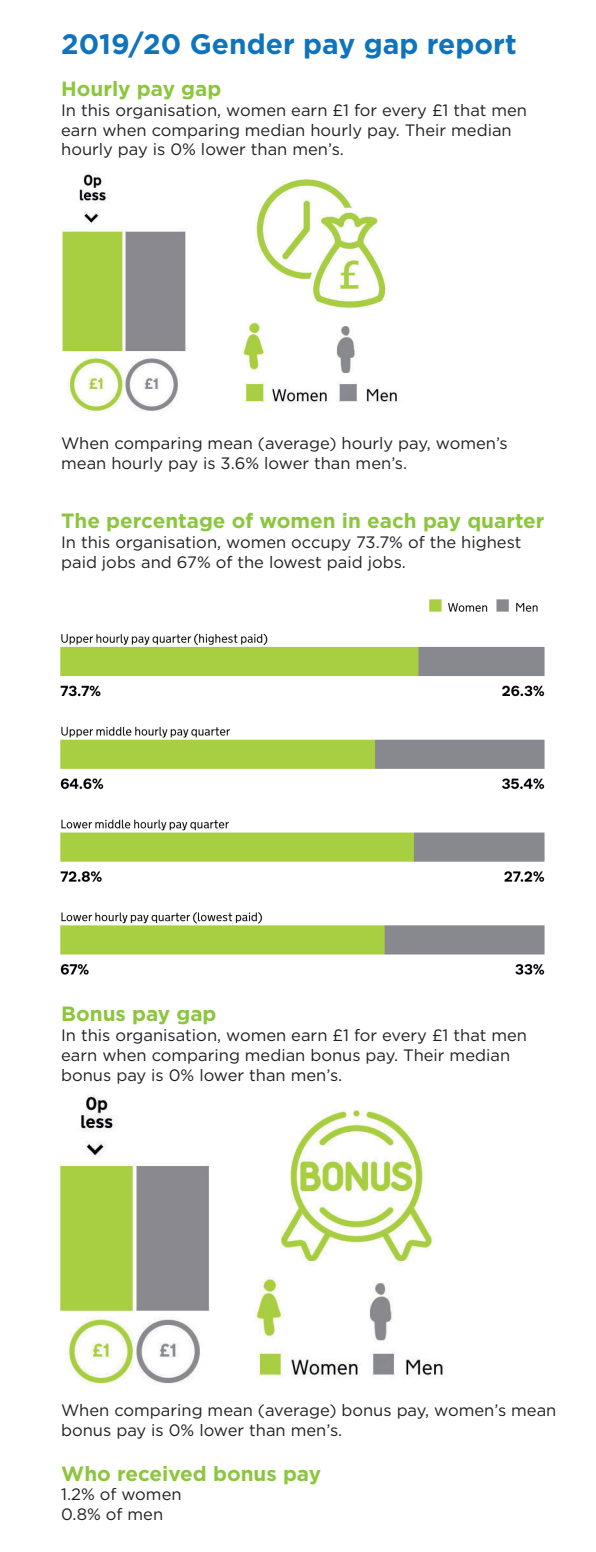
<style>
.page{position:relative;width:596px;height:1552px;background:#fff}
.page>*{position:absolute;margin:0;border:0;box-sizing:border-box;transform-origin:0 0}
.t1{font:700 28.2px "Gotham";color:#1074bc}
.t2{font:700 20.7px "Gotham";color:#8bc63e}
.t3{font:16.5px/19.8px "Gotham";color:#231f20}
</style>
<div class="page">
<img style="left:62px;top:173px;width:337px;height:239px">
<img style="left:256px;top:1110px;width:188px;height:267px">
<img style="left:60px;top:1095px;width:150px;height:289px">
<img style="left:60px;top:599px;width:485px;height:376px">
<h1 class="t1" style="left:61px;top:28px;width:456px">2019/20 Gender pay gap report</h1>
<p class="t2" style="left:61px;top:77px;width:161px">Hourly pay gap</p>
<p class="t3" style="left:61px;top:100px;width:467px">In this organisation, women earn £1 for every £1 that men earn when comparing median hourly pay. Their median hourly pay is 0% lower than men’s.</p>
<p class="t3" style="left:61px;top:432px;width:448px">When comparing mean (average) hourly pay, women’s mean hourly pay is 3.6% lower than men’s.</p>
<p class="t2" style="left:61px;top:508px;width:484px">The percentage of women in each pay quarter</p>
<p class="t3" style="left:61px;top:531px;width:461px">In this organisation, women occupy 73.7% of the highest paid jobs and 67% of the lowest paid jobs.</p>
<p class="t2" style="left:61px;top:1001px;width:157px">Bonus pay gap</p>
<p class="t3" style="left:61px;top:1024px;width:467px">In this organisation, women earn £1 for every £1 that men earn when comparing median bonus pay. Their median bonus pay is 0% lower than men’s.</p>
<p class="t3" style="left:61px;top:1399px;width:496px">When comparing mean (average) bonus pay, women’s mean bonus pay is 0% lower than men’s.</p>
<p class="t2" style="left:61px;top:1460px;width:261px">Who received bonus pay</p>
<p class="t3" style="left:61px;top:1483px;width:122px">1.2% of women<br>0.8% of men</p>
</div>
